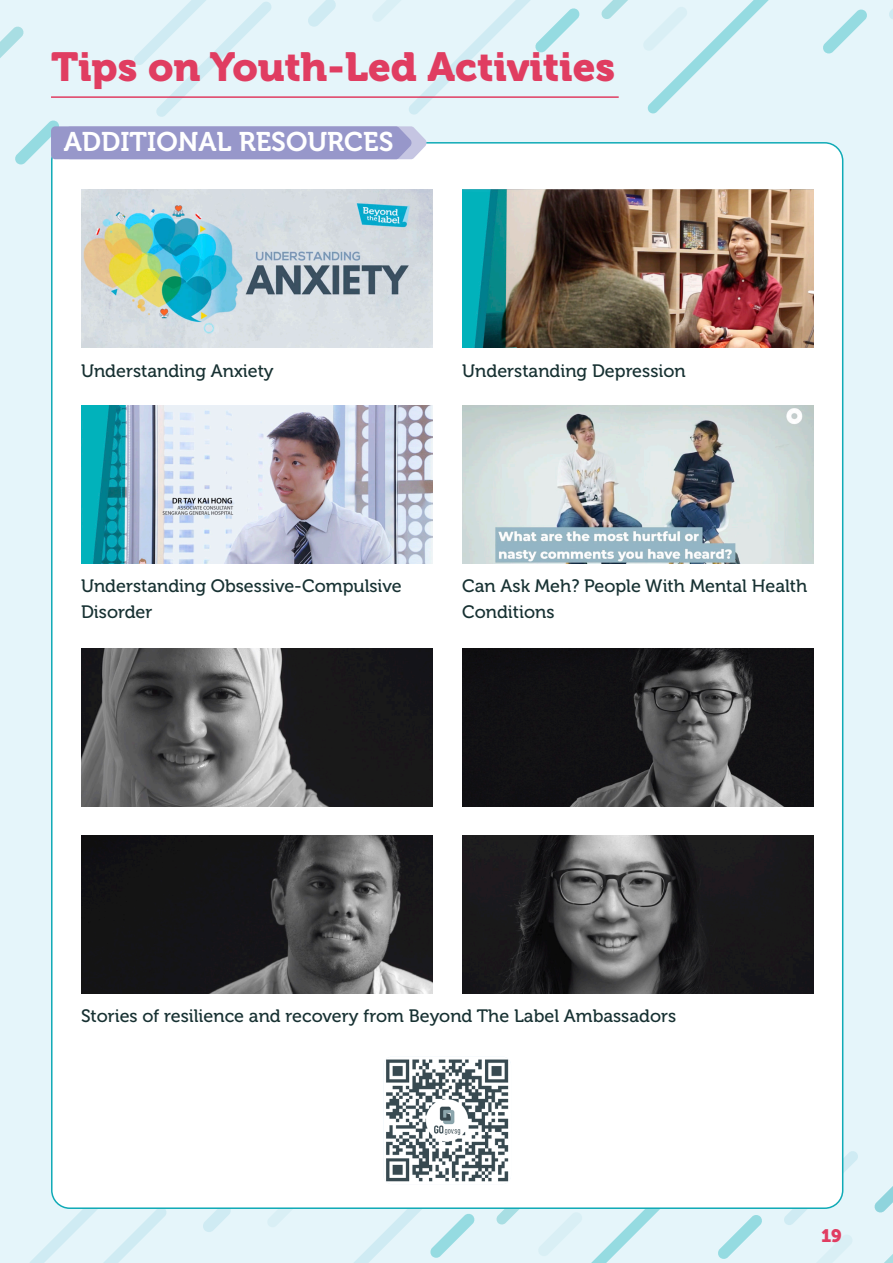
<style>
.page{position:relative;width:893px;height:1263px;background:#e5f5fa}
.page>*{position:absolute;margin:0;border:0;box-sizing:border-box;transform-origin:0 0}
.t1{font:40.35px "Museo 900";color:#e03d61}
.t2{font:26.85px "Museo 700";color:#fff}
.t3{font:18px/25.3px "Museo 500";color:#173132}
.t4{font:18px "Museo 900";color:#e03d61}
</style>
<div class="page">
<svg style="left:889px;top:9px;width:4px;height:10px"></svg>
<svg style="left:823px;top:9px;width:44px;height:45px"></svg>
<svg style="left:601px;top:0;width:168px;height:114px"></svg>
<svg style="left:203px;top:1209px;width:28px;height:23px"></svg>
<svg style="left:718px;top:1215px;width:44px;height:44px"></svg>
<svg style="left:784px;top:1150px;width:109px;height:113px"></svg>
<svg style="left:268px;top:1209px;width:207px;height:54px"></svg>
<svg style="left:496px;top:1209px;width:164px;height:54px"></svg>
<svg style="left:30px;top:1195px;width:136px;height:68px"></svg>
<div style="left:52px;top:143px;width:791px;height:1065px;background:#fff;border-radius:18px"></div>
<hr style="left:51px;top:96px;width:568px;height:2px;background:#e03d61">
<svg style="left:0;top:0;width:580px;height:200px"></svg>
<img style="left:81px;top:189px;width:351px;height:159px">
<img style="left:81px;top:405px;width:351px;height:159px">
<img style="left:81px;top:648px;width:351px;height:158px">
<img style="left:81px;top:835px;width:351px;height:159px">
<img style="left:462px;top:190px;width:351px;height:158px">
<img style="left:462px;top:405px;width:351px;height:159px">
<img style="left:462px;top:648px;width:351px;height:158px">
<img style="left:462px;top:835px;width:351px;height:159px">
<img style="left:386px;top:1059px;width:123px;height:123px">
<p class="t1" style="left:51px;top:44px;width:566px">Tips on Youth-Led Activities</p>
<p class="t2" style="left:64px;top:127px;width:331px">ADDITIONAL RESOURCES</p>
<p class="t3" style="left:81px;top:358px;width:194px">Understanding Anxiety</p>
<p class="t3" style="left:462px;top:358px;width:225px">Understanding Depression</p>
<p class="t3" style="left:81px;top:574px;width:322px">Understanding Obsessive-Compulsive<br>Disorder</p>
<p class="t3" style="left:462px;top:574px;width:347px">Can Ask Meh? People With Mental Health<br>Conditions</p>
<p class="t3" style="left:81px;top:1004px;width:597px">Stories of resilience and recovery from Beyond The Label Ambassadors</p>
<p class="t4" style="left:821px;top:1225px;width:22px">19</p>
</div>
